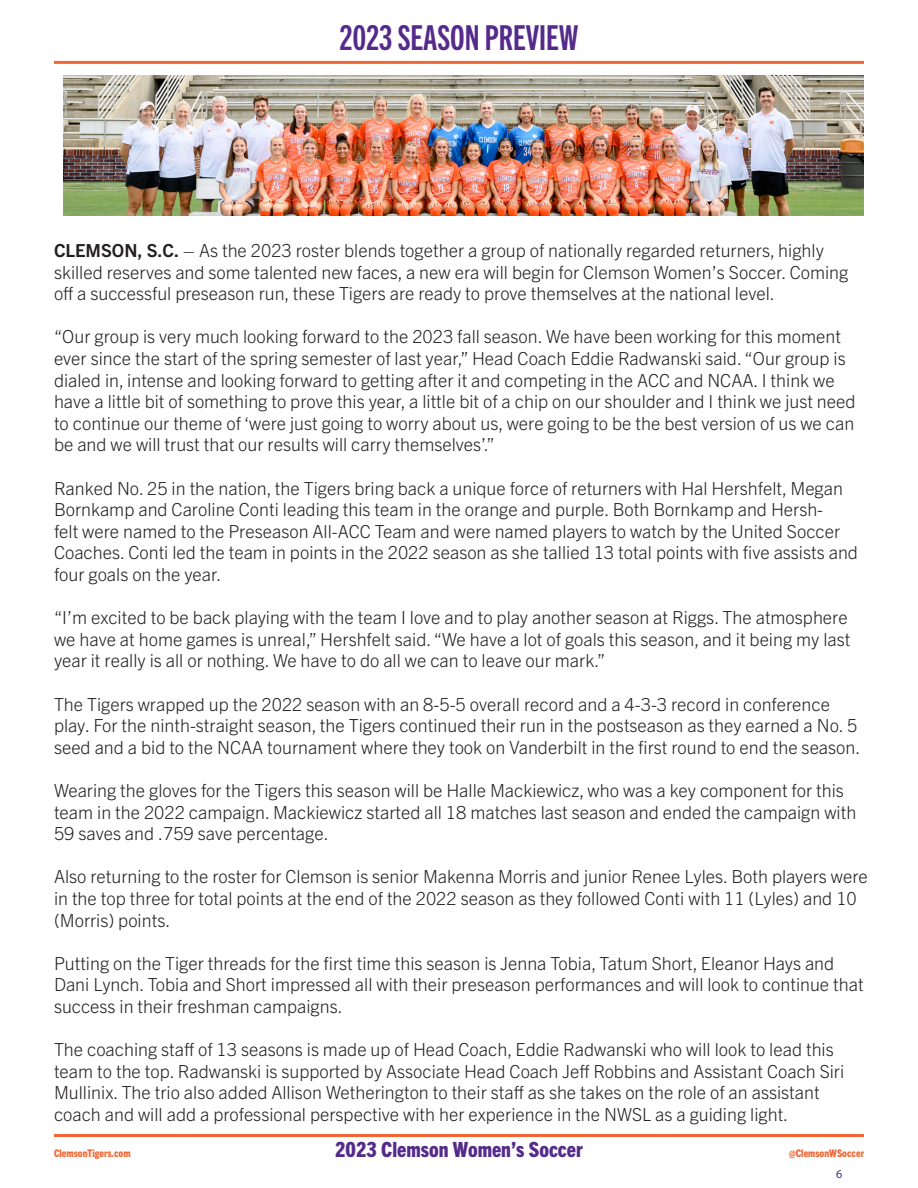
<style>
.page{position:relative;width:918px;height:1188px;background:#fff}
.page>*{position:absolute;margin:0;border:0;box-sizing:border-box;transform-origin:0 0}
.t1{font:34.5px "Trade Gothic Next LT Pro Bd Cm";color:#542a8b}
.t2{font:800 condensed 21px "Trade Gothic Next LT Pro";color:#542a8b}
.t3{font:300 18px/21.6px "Trade Gothic Next LT Pro";color:#231f20}
.t4{font:12px "Myriad Pro";color:#542a8b}
.t5{font:800 condensed 10.5px "Trade Gothic Next LT Pro";color:#f26633}
.s1{font-weight:700}
</style>
<div class="page">
<hr style="left:54px;top:1134px;width:810px;height:3px;background:#f26633">
<hr style="left:54px;top:61px;width:810px;height:3px;background:#f26633">
<img style="left:63px;top:76px;width:801px;height:140px">
<p class="t1" style="left:340px;top:15px;width:240px">2023 SEASON PREVIEW</p>
<p class="t3" style="left:54px;top:238px;width:796px"><span class="s1">CLEMSON, S.C.</span> – As the 2023 roster blends together a group of nationally regarded returners, highly skilled reserves and some talented new faces, a new era will begin for Clemson Women’s Soccer. Coming off a successful preseason run, these Tigers are ready to prove themselves at the national level.</p>
<p class="t3" style="left:54px;top:325px;width:803px">“Our group is very much looking forward to the 2023 fall season. We have been working for this moment ever since the start of the spring semester of last year,” Head Coach Eddie Radwanski said. “Our group is dialed in, intense and looking forward to getting after it and competing in the ACC and NCAA. I think we have a little bit of something to prove this year, a little bit of a chip on our shoulder and I think we just need to continue our theme of ‘were just going to worry about us, were going to be the best version of us we can be and we will trust that our results will carry themselves’.”</p>
<p class="t3" style="left:54px;top:476px;width:805px">Ranked No. 25 in the nation, the Tigers bring back a unique force of returners with Hal Hershfelt, Megan Bornkamp and Caroline Conti leading this team in the orange and purple. Both Bornkamp and Hersh-<br>felt were named to the Preseason All-ACC Team and were named players to watch by the United Soccer Coaches. Conti led the team in points in the 2022 season as she tallied 13 total points with five assists and four goals on the year.</p>
<p class="t3" style="left:54px;top:606px;width:798px">“I’m excited to be back playing with the team I love and to play another season at Riggs. The atmosphere we have at home games is unreal,” Hershfelt said. “We have a lot of goals this season, and it being my last year it really is all or nothing. We have to do all we can to leave our mark.”</p>
<p class="t3" style="left:54px;top:692px;width:808px">The Tigers wrapped up the 2022 season with an 8-5-5 overall record and a 4-3-3 record in conference play. For the ninth-straight season, the Tigers continued their run in the postseason as they earned a No. 5 seed and a bid to the NCAA tournament where they took on Vanderbilt in the first round to end the season.</p>
<p class="t3" style="left:54px;top:778px;width:804px">Wearing the gloves for the Tigers this season will be Halle Mackiewicz, who was a key component for this team in the 2022 campaign. Mackiewicz started all 18 matches last season and ended the campaign with<br>59 saves and .759 save percentage.</p>
<p class="t3" style="left:54px;top:865px;width:815px">Also returning to the roster for Clemson is senior Makenna Morris and junior Renee Lyles. Both players were in the top three for total points at the end of the 2022 season as they followed Conti with 11 (Lyles) and 10 (Morris) points.</p>
<p class="t3" style="left:54px;top:951px;width:811px">Putting on the Tiger threads for the first time this season is Jenna Tobia, Tatum Short, Eleanor Hays and<br>Dani Lynch. Tobia and Short impressed all with their preseason performances and will look to continue that success in their freshman campaigns.</p>
<p class="t3" style="left:54px;top:1038px;width:792px">The coaching staff of 13 seasons is made up of Head Coach, Eddie Radwanski who will look to lead this team to the top. Radwanski is supported by Associate Head Coach Jeff Robbins and Assistant Coach Siri Mullinix. The trio also added Allison Wetherington to their staff as she takes on the role of an assistant coach and will add a professional perspective with her experience in the NWSL as a guiding light.</p>
<p class="t5" style="left:54px;top:1146px;width:78px">ClemsonTigers.com</p>
<p class="t2" style="left:335px;top:1135px;width:249px">2023 Clemson Women’s Soccer</p>
<p class="t5" style="left:789px;top:1146px;width:76px">@ClemsonWSoccer</p>
<p class="t4" style="left:836px;top:1166px;width:8px">6</p>
</div>
